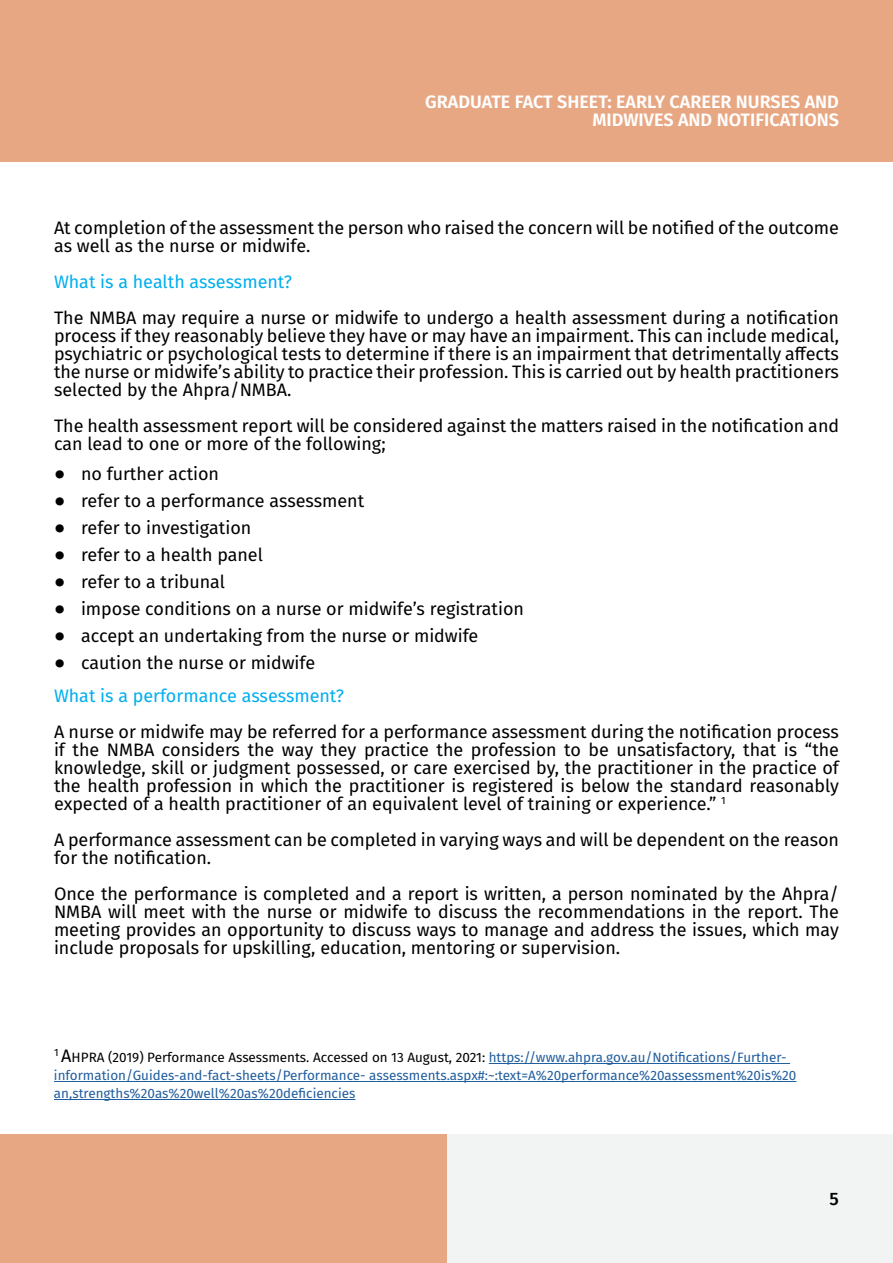
<style>
.page{position:relative;width:893px;height:1263px;background:#fff}
.page>*{position:absolute;margin:0;border:0;box-sizing:border-box;transform-origin:0 0}
.t1{font:18px/18px "Fira Sans";color:#000}
.t2{font:600 18px/18px "Fira Sans";color:#fff;text-align:right}
.t3{font:18px "Fira Sans";color:#00aeef}
.t4{font:500 18px "Fira Sans";color:#000}
.t5{font:13.5px/18px "Fira Sans";color:#215e9e}
.s1{font-size:18px;color:#000}
.s2{color:#000}
</style>
<div class="page">
<div style="left:446px;top:1134px;width:447px;height:129px;background:#f2f3f3"></div>
<div style="left:0;top:0;width:893px;height:162px;background:#e8a783"></div>
<div style="left:0;top:1134px;width:446px;height:129px;background:#e8a783"></div>
<hr style="left:489px;top:1063px;width:301px;height:1px;background:#215e9e">
<hr style="left:54px;top:1081px;width:742px;height:1px;background:#215e9e">
<hr style="left:54px;top:1099px;width:301px;height:1px;background:#215e9e">
<p class="t2" style="left:425px;top:92px;width:415px">GRADUATE FACT SHEET: EARLY CAREER NURSES AND<br>MIDWIVES AND NOTIFICATIONS</p>
<p class="t1" style="left:54px;top:218px;width:786px">At completion of the assessment the person who raised the concern will be notified of the outcome as well as the nurse or midwife.</p>
<p class="t3" style="left:54px;top:268px;width:240px">What is a health assessment?</p>
<p class="t1" style="left:54px;top:308px;width:786px;text-align:justify">The NMBA may require a nurse or midwife to undergo a health assessment during a notification process if they reasonably believe they have or may have an impairment. This can include medical, psychiatric or psychological tests to determine if there is an impairment that detrimentally affects the nurse or midwife’s ability to practice their profession. This is carried out by health practitioners selected by the Ahpra/NMBA.</p>
<p class="t1" style="left:54px;top:416px;width:786px">The health assessment report will be considered against the matters raised in the notification and can lead to one or more of the following;</p>
<p class="t1" style="left:54px;top:460px;width:471px;line-height:27px">⦁ no further action<br>⦁ refer to a performance assessment<br>⦁ refer to investigation<br>⦁ refer to a health panel<br>⦁ refer to a tribunal<br>⦁ impose conditions on a nurse or midwife’s registration ⦁ accept an undertaking from the nurse or midwife<br>⦁ caution the nurse or midwife</p>
<p class="t3" style="left:54px;top:682px;width:292px">What is a performance assessment?</p>
<p class="t1" style="left:54px;top:722px;width:786px;text-align:justify">A nurse or midwife may be referred for a performance assessment during the notification process if the NMBA considers the way they practice the profession to be unsatisfactory, that is “the knowledge, skill or judgment possessed, or care exercised by, the practitioner in the practice of the health profession in which the practitioner is registered is below the standard reasonably expected of a health practitioner of an equivalent level of training or experience.” <sup>1</sup></p>
<p class="t1" style="left:54px;top:830px;width:786px">A performance assessment can be completed in varying ways and will be dependent on the reason for the notification.</p>
<p class="t1" style="left:54px;top:884px;width:786px;text-align:justify">Once the performance is completed and a report is written, a person nominated by the Ahpra/ NMBA will meet with the nurse or midwife to discuss the recommendations in the report. The meeting provides an opportunity to discuss ways to manage and address the issues, which may include proposals for upskilling, education, mentoring or supervision.</p>
<p class="t5" style="left:54px;top:1048px;width:744px"><sup>1</sup> <span class="s1">A</span><span class="s2">HPRA (2019) Performance Assessments. Accessed on 13 August, 2021:</span> https://www.ahpra.gov.au/Notifications/Further&shy;information/Guides-and-fact-sheets/Performance- assessments.aspx#:~:text=A%20performance%20assessment%20is%20 an,strengths%20as%20well%20as%20deficiencies</p>
<p class="t4" style="left:830px;top:1184px;width:11px">5</p>
</div>
